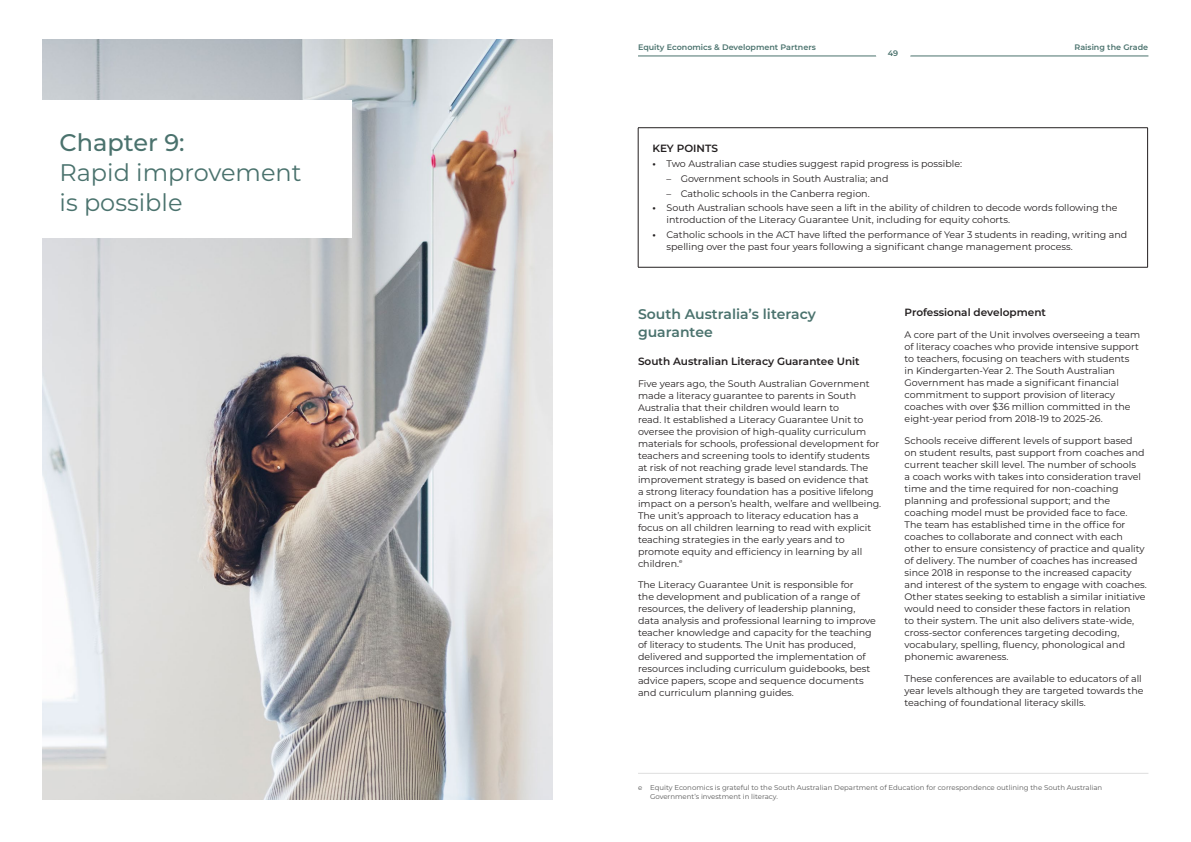
<style>
.page{position:relative;width:1191px;height:842px;background:#fff}
.page>*{position:absolute;margin:0;border:0;box-sizing:border-box;transform-origin:0 0}
.t1{font:24px/30px "Montserrat";color:#4a726d}
.t2{font:500 24px "Montserrat";color:#4a726d}
.t3{font:600 14px/18px "Montserrat";color:#4a726d}
.t4{font:600 10.5px "Montserrat";color:#231f20}
.t5{font:9.5px/12px "Montserrat";color:#231f20}
.t6{font:600 8px "Montserrat";color:#4a726d}
.t7{font:7px/9px "Montserrat";color:#585858}
.s1{font-weight:700}
</style>
<div class="page">
<hr style="left:638px;top:56px;width:510px;height:1px;background:#4a726d">
<div style="left:875px;top:34px;width:36px;height:35px;background:#fff;border-radius:50%"></div>
<img style="left:43px;top:40px;width:510px;height:759px">
<div style="left:0;top:101px;width:351px;height:137px;background:#fff"></div>
<hr style="left:638px;top:128px;width:509px;height:1px;background:#231f20">
<hr style="left:638px;top:128px;width:1px;height:139px;background:#231f20">
<hr style="left:1147px;top:128px;width:1px;height:139px;background:#231f20">
<hr style="left:638px;top:267px;width:509px;height:1px;background:#231f20">
<hr style="left:638px;top:773px;width:510px;height:1px;background:#dedede">
<h1 class="t2" style="left:60px;top:126px;width:127px">Chapter 9:</h1>
<h1 class="t1" style="left:60px;top:156px;width:244px">Rapid improvement is possible</h1>
<p class="t6" style="left:638px;top:42px;width:179px">Equity Economics &amp; Development Partners</p>
<p class="t6" style="left:1074px;top:42px;width:75px">Raising the Grade</p>
<p class="t6" style="left:887px;top:47px;width:12px">49</p>
<p class="t4" style="left:652px;top:141px;width:67px">KEY POINTS</p>
<p class="t5" style="left:652px;top:157px;width:311px"><span class="s1">•</span> Two Australian case studies suggest rapid progress is possible:</p>
<p class="t5" style="left:666px;top:172px;width:223px">– Government schools in South Australia; and</p>
<p class="t5" style="left:666px;top:187px;width:205px">– Catholic schools in the Canberra region.</p>
<p class="t5" style="left:666px;top:202px;width:452px;text-indent:-14px"><span class="s1">•</span> South Australian schools have seen a lift in the ability of children to decode words following the introduction of the Literacy Guarantee Unit, including for equity cohorts.</p>
<p class="t5" style="left:666px;top:229px;width:462px;text-indent:-14px"><span class="s1">•</span> Catholic schools in the ACT have lifted the performance of Year 3 students in reading, writing and spelling over the past four years following a significant change management process.</p>
<h2 class="t3" style="left:638px;top:305px;width:179px">South Australia’s literacy guarantee</h2>
<p class="t4" style="left:638px;top:353px;width:223px">South Australian Literacy Guarantee Unit</p>
<p class="t5" style="left:638px;top:377px;width:245px">Five years ago, the South Australian Government made a literacy guarantee to parents in South Australia that their children would learn to<br>read. It established a Literacy Guarantee Unit to oversee the provision of high-quality curriculum materials for schools, professional development for teachers and screening tools to identify students at risk of not reaching grade level standards. The improvement strategy is based on evidence that<br>a strong literacy foundation has a positive lifelong impact on a person’s health, welfare and wellbeing.<br>The unit’s approach to literacy education has a focus on all children learning to read with explicit teaching strategies in the early years and to promote equity and efficiency in learning by all children.<sup>e</sup></p>
<p class="t5" style="left:638px;top:579px;width:239px">The Literacy Guarantee Unit is responsible for<br>the development and publication of a range of resources, the delivery of leadership planning, data analysis and professional learning to improve teacher knowledge and capacity for the teaching of literacy to students. The Unit has produced, delivered and supported the implementation of resources including curriculum guidebooks, best advice papers, scope and sequence documents and curriculum planning guides.</p>
<p class="t4" style="left:904px;top:305px;width:143px">Professional development</p>
<p class="t5" style="left:904px;top:328px;width:237px">A core part of the Unit involves overseeing a team of literacy coaches who provide intensive support to teachers, focusing on teachers with students in Kindergarten-Year 2. The South Australian Government has made a significant financial commitment to support provision of literacy coaches with over $36 million committed in the eight-year period from 2018-19 to 2025-26.</p>
<p class="t5" style="left:904px;top:434px;width:244px">Schools receive different levels of support based on student results, past support from coaches and current teacher skill level. The number of schools<br>a coach works with takes into consideration travel time and the time required for non-coaching planning and professional support; and the coaching model must be provided face to face.<br>The team has established time in the office for coaches to collaborate and connect with each other to ensure consistency of practice and quality of delivery. The number of coaches has increased since 2018 in response to the increased capacity and interest of the system to engage with coaches.<br>Other states seeking to establish a similar initiative would need to consider these factors in relation<br>to their system. The unit also delivers state-wide, cross-sector conferences targeting decoding, vocabulary, spelling, fluency, phonological and phonemic awareness.</p>
<p class="t5" style="left:904px;top:672px;width:240px">These conferences are available to educators of all year levels although they are targeted towards the teaching of foundational literacy skills.</p>
<p class="t7" style="left:650px;top:783px;width:454px;text-indent:-12px">e Equity Economics is grateful to the South Australian Department of Education for correspondence outlining the South Australian<br>Government’s investment in literacy.</p>
</div>
